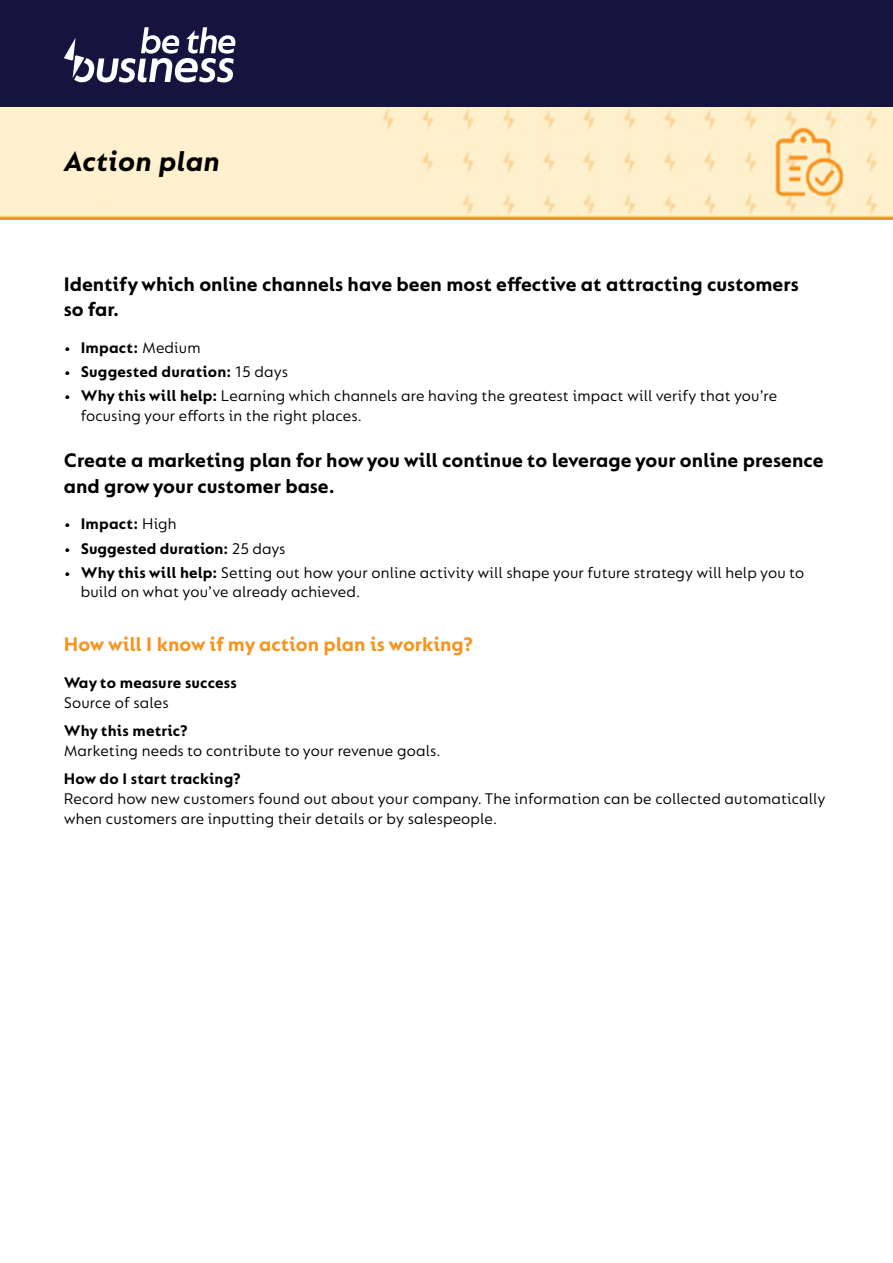
<style>
.page{position:relative;width:893px;height:1263px;background:#fff}
.page>*{position:absolute;margin:0;border:0;box-sizing:border-box;transform-origin:0 0}
.t1{font:italic 700 30px "FS Lucas";letter-spacing:.005em;color:#000}
.Subheader{font:700 21px/25.2px "FS Lucas";color:#000}
.Subheader-2{font:700 21px "FS Lucas";color:#f7941e}
.Body_Copy_2pt_below{font:16.5px/19.8px "FS Lucas";letter-spacing:.01em;color:#000}
.Body_Copy{font:16.5px/19.8px "FS Lucas";letter-spacing:.01em;color:#000}
.Bullets{font:16.5px/19.8px "FS Lucas";letter-spacing:.01em;color:#000}
._11pt_Bold{font:700 16.5px "FS Lucas";letter-spacing:.01em;color:#000}
.Bullets-2{font:700 16.5px "FS Lucas";letter-spacing:.01em;color:#000}
.Body_Copy-2{font:700 16.5px "FS Lucas";color:#000}
.s1{font-weight:400}
.s2{font-weight:700}
</style>
<div class="page">
<div style="left:0;top:0;width:893px;height:108px;background:#14143e"></div>
<img style="left:0;top:107px;width:893px;height:112px">
<div style="left:0;top:152px;width:366px;height:49px;background:#fff1cd"></div>
<svg style="left:64px;top:27px;width:171px;height:56px"></svg>
<p class="t1" style="left:64px;top:144px;width:158px">Action plan</p>
<p class="Subheader" style="left:64px;top:271px;width:736px">Identify which online channels have been most effective at attracting customers so far.</p>
<p class="Bullets-2" style="left:64px;top:338px;width:138px">• Impact: <span class="s1">Medium</span></p>
<p class="Bullets-2" style="left:64px;top:362px;width:226px">• Suggested duration: <span class="s1">15 days</span></p>
<p class="Bullets" style="left:81px;top:386px;width:698px;text-indent:-17px"><span class="s2">• Why this will help:</span> Learning which channels are having the greatest impact will verify that you’re focusing your efforts in the right places.</p>
<p class="Subheader" style="left:64px;top:448px;width:761px">Create a marketing plan for how you will continue to leverage your online presence and grow your customer base.</p>
<p class="Body_Copy-2" style="left:64px;top:515px;width:114px">• Impact: <span class="s1">High</span></p>
<p class="Body_Copy-2" style="left:64px;top:539px;width:223px">• Suggested duration: <span class="s1">25 days</span></p>
<p class="Body_Copy" style="left:81px;top:562px;width:725px;text-indent:-17px"><span class="s2">• Why this will help:</span> Setting out how your online activity will shape your future strategy will help you to build on what you’ve already achieved.</p>
<p class="Subheader-2" style="left:64px;top:632px;width:411px">How will I know if my action plan is working?</p>
<p class="_11pt_Bold" style="left:64px;top:673px;width:174px">Way to measure success</p>
<p class="Body_Copy_2pt_below" style="left:64px;top:692px;width:106px">Source of sales</p>
<p class="_11pt_Bold" style="left:64px;top:721px;width:125px">Why this metric?</p>
<p class="Body_Copy_2pt_below" style="left:64px;top:740px;width:378px">Marketing needs to contribute to your revenue goals.</p>
<p class="_11pt_Bold" style="left:64px;top:769px;width:179px">How do I start tracking?</p>
<p class="Body_Copy_2pt_below" style="left:64px;top:788px;width:763px">Record how new customers found out about your company. The information can be collected automatically when customers are inputting their details or by salespeople.</p>
</div>
